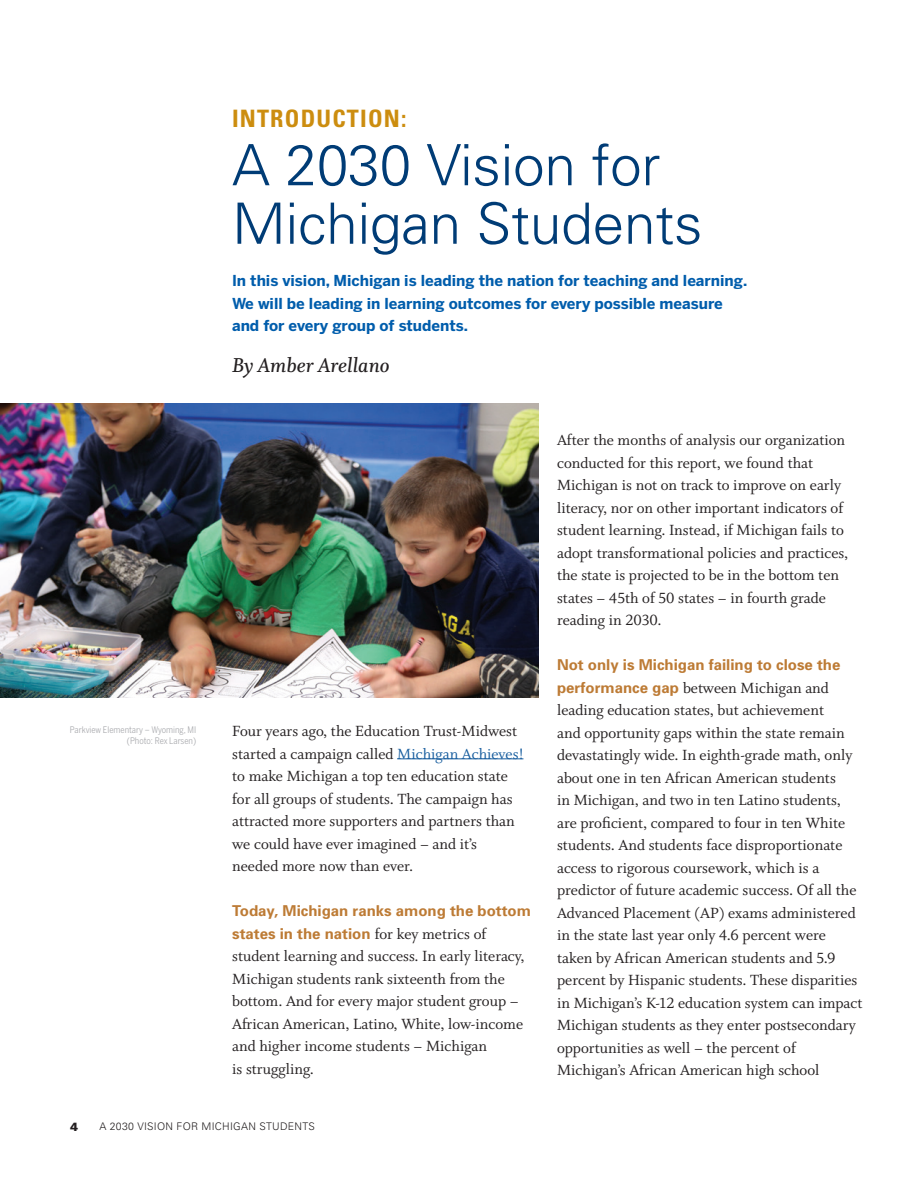
<style>
.page{position:relative;width:918px;height:1188px;background:#fff}
.page>*{position:absolute;margin:0;border:0;box-sizing:border-box;transform-origin:0 0}
.t1{font:300 57px "Univers";letter-spacing:-.005em;color:#003c76}
.t2{font:700 condensed 24px "Univers";letter-spacing:.05em;color:#cc8d0f}
.Author__Italics{font:italic 600 22.5px "Whitman";color:#231f20}
.Body_Copy{font:16.5px/22.5px "Whitman";color:#231f20}
.Intro_Pull_Quote{font:700 15px/22.5px "Benton Sans";color:#015dac}
.Body_Copy-2{font:700 15px/22.5px "Univers";color:#bd7b35}
.t3{font:900 12px "Univers";color:#231f20}
.t4{font:300 10.5px "Univers";letter-spacing:.025em;color:#231f20}
.Body_Copy_-_Italic{font:9px/10.8px "Benton Sans Cond";color:#a8a9ad;text-align:right}
.s1{color:#175d9e}
.s2{font-family:"Whitman";font-weight:400;font-size:16.5px;color:#231f20}
.s3{font-family:"Univers";font-weight:700;font-size:15px;color:#bd7b35}
</style>
<div class="page">
<img style="left:0;top:403px;width:538px;height:295px">
<hr style="left:397px;top:759px;width:126px;height:1px;background:#175d9e">
<p class="t2" style="left:232px;top:104px;width:176px">INTRODUCTION:</p>
<p class="t1" style="left:232px;top:131px;width:430px">A 2030 Vision for</p>
<p class="t1" style="left:232px;top:189px;width:472px">Michigan Students</p>
<p class="Body_Copy_-_Italic" style="left:70px;top:724px;width:128px">Parkview Elementary – Wyoming, MI (Photo: Rex Larsen)</p>
<p class="Intro_Pull_Quote" style="left:232px;top:269px;width:517px">In this vision, Michigan is leading the nation for teaching and learning.<br>We will be leading in learning outcomes for every possible measure and for every group of students.</p>
<p class="Author__Italics" style="left:232px;top:353px;width:159px">By Amber Arellano</p>
<p class="Body_Copy" style="left:232px;top:720px;width:293px">Four years ago, the Education Trust-Midwest started a campaign called <span class="s1">Michigan Achieves! </span>to make Michigan a top ten education state for all groups of students. The campaign has attracted more supporters and partners than we could have ever imagined – and it’s needed more now than ever.</p>
<p class="Body_Copy-2" style="left:232px;top:899px;width:300px">Today, Michigan ranks among the bottom states in the nation <span class="s2">for key metrics of</span></p>
<p class="Body_Copy" style="left:232px;top:945px;width:294px">student learning and success. In early literacy, Michigan students rank sixteenth from the bottom. And for every major student group – African American, Latino, White, low-income and higher income students – Michigan<br>is struggling.</p>
<p class="Body_Copy" style="left:557px;top:429px;width:293px">After the months of analysis our organization conducted for this report, we found that Michigan is not on track to improve on early literacy, nor on other important indicators of student learning. Instead, if Michigan fails to adopt transformational policies and practices, the state is projected to be in the bottom ten states – 45th of 50 states – in fourth grade reading in 2030.</p>
<p class="Body_Copy-2" style="left:557px;top:653px;width:285px">Not only is Michigan failing to close the</p>
<p class="Body_Copy" style="left:557px;top:677px;width:307px"><span class="s3">performance gap</span> between Michigan and leading education states, but achievement<br>and opportunity gaps within the state remain devastatingly wide. In eighth-grade math, only about one in ten African American students<br>in Michigan, and two in ten Latino students, are proficient, compared to four in ten White students. And students face disproportionate access to rigorous coursework, which is a predictor of future academic success. Of all the Advanced Placement (AP) exams administered in the state last year only 4.6 percent were taken by African American students and 5.9 percent by Hispanic students. These disparities in Michigan’s K-12 education system can impact Michigan students as they enter postsecondary opportunities as well – the percent of Michigan’s African American high school</p>
<p class="t3" style="left:70px;top:1119px;width:10px">4</p>
<p class="t4" style="left:99px;top:1120px;width:217px">A 2030 VISION FOR MICHIGAN STUDENTS</p>
</div>
